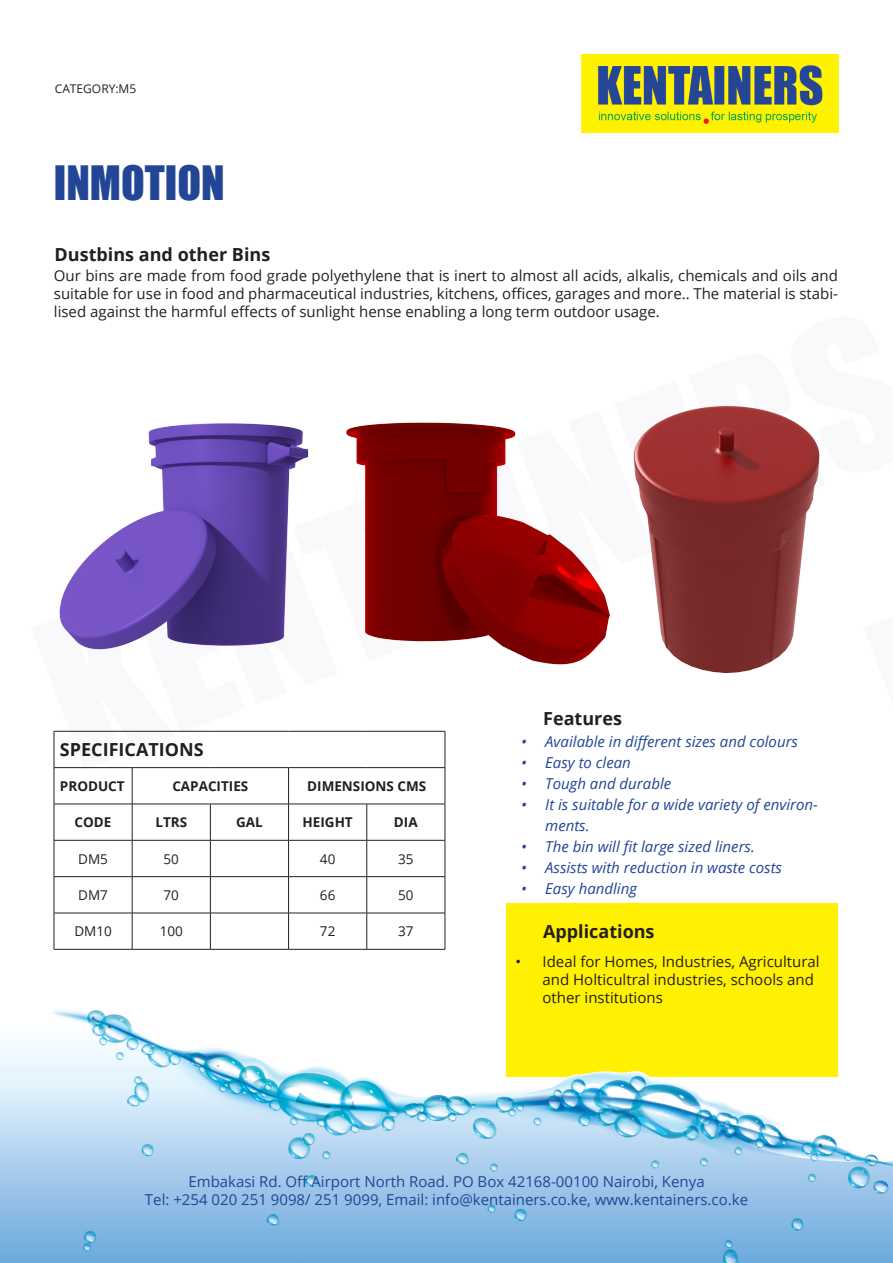
<style>
.page{position:relative;width:893px;height:1263px;background:#fff}
.page>*{position:absolute;margin:0;border:0;box-sizing:border-box;transform-origin:0 0}
.t1{font:43.5px "Impact";color:#224595}
.t2{font:700 18px "Open Sans";color:#231f20}
.paragraphs{font:15px/18px "Open Sans";color:#231f20;text-align:justify}
.t3{font:italic 15px/21px "Open Sans";color:#224595}
.t4{font:15px/18px "Open Sans";color:#224595;text-align:center}
.t5{font:700 13.5px "Open Sans";color:#231f20}
.t6{font:13.5px "Open Sans";color:#231f20}
.t7{font:12px "Open Sans";color:#231f20}
</style>
<div class="page">
<div style="left:507px;top:903px;width:331px;height:174px;background:#fff101"></div>
<img style="left:0;top:954px;width:893px;height:309px">
<img style="left:581px;top:54px;width:258px;height:79px">
<hr style="left:54px;top:731px;width:78px;height:1px;background:#231f20">
<hr style="left:54px;top:731px;width:1px;height:36px;background:#231f20">
<hr style="left:132px;top:731px;width:78px;height:1px;background:#231f20">
<hr style="left:210px;top:731px;width:79px;height:1px;background:#231f20">
<hr style="left:289px;top:731px;width:78px;height:1px;background:#231f20">
<hr style="left:367px;top:731px;width:78px;height:1px;background:#231f20">
<hr style="left:445px;top:731px;width:1px;height:36px;background:#231f20">
<hr style="left:54px;top:767px;width:78px;height:1px;background:#231f20">
<hr style="left:54px;top:768px;width:1px;height:36px;background:#231f20">
<hr style="left:132px;top:767px;width:78px;height:1px;background:#231f20">
<hr style="left:132px;top:768px;width:1px;height:36px;background:#231f20">
<hr style="left:210px;top:767px;width:79px;height:1px;background:#231f20">
<hr style="left:289px;top:767px;width:78px;height:1px;background:#231f20">
<hr style="left:288px;top:768px;width:1px;height:36px;background:#231f20">
<hr style="left:367px;top:767px;width:78px;height:1px;background:#231f20">
<hr style="left:445px;top:768px;width:1px;height:36px;background:#231f20">
<hr style="left:54px;top:804px;width:78px;height:1px;background:#231f20">
<hr style="left:54px;top:804px;width:1px;height:36px;background:#231f20">
<hr style="left:132px;top:804px;width:78px;height:1px;background:#231f20">
<hr style="left:132px;top:804px;width:1px;height:36px;background:#231f20">
<hr style="left:210px;top:804px;width:79px;height:1px;background:#231f20">
<hr style="left:210px;top:804px;width:1px;height:36px;background:#231f20">
<hr style="left:289px;top:804px;width:78px;height:1px;background:#231f20">
<hr style="left:288px;top:804px;width:1px;height:36px;background:#231f20">
<hr style="left:367px;top:804px;width:78px;height:1px;background:#231f20">
<hr style="left:366px;top:804px;width:1px;height:36px;background:#231f20">
<hr style="left:445px;top:804px;width:1px;height:36px;background:#231f20">
<hr style="left:54px;top:840px;width:78px;height:1px;background:#231f20">
<hr style="left:54px;top:840px;width:1px;height:36px;background:#231f20">
<hr style="left:132px;top:840px;width:78px;height:1px;background:#231f20">
<hr style="left:132px;top:840px;width:1px;height:36px;background:#231f20">
<hr style="left:210px;top:840px;width:79px;height:1px;background:#231f20">
<hr style="left:210px;top:840px;width:1px;height:36px;background:#231f20">
<hr style="left:289px;top:840px;width:78px;height:1px;background:#231f20">
<hr style="left:288px;top:840px;width:1px;height:36px;background:#231f20">
<hr style="left:367px;top:840px;width:78px;height:1px;background:#231f20">
<hr style="left:366px;top:840px;width:1px;height:36px;background:#231f20">
<hr style="left:445px;top:840px;width:1px;height:36px;background:#231f20">
<hr style="left:54px;top:876px;width:78px;height:1px;background:#231f20">
<hr style="left:54px;top:877px;width:1px;height:36px;background:#231f20">
<hr style="left:132px;top:876px;width:78px;height:1px;background:#231f20">
<hr style="left:132px;top:877px;width:1px;height:36px;background:#231f20">
<hr style="left:210px;top:876px;width:79px;height:1px;background:#231f20">
<hr style="left:210px;top:877px;width:1px;height:36px;background:#231f20">
<hr style="left:289px;top:876px;width:78px;height:1px;background:#231f20">
<hr style="left:288px;top:877px;width:1px;height:36px;background:#231f20">
<hr style="left:367px;top:876px;width:78px;height:1px;background:#231f20">
<hr style="left:366px;top:877px;width:1px;height:36px;background:#231f20">
<hr style="left:445px;top:877px;width:1px;height:36px;background:#231f20">
<hr style="left:54px;top:913px;width:78px;height:1px;background:#231f20">
<hr style="left:54px;top:913px;width:1px;height:36px;background:#231f20">
<hr style="left:132px;top:913px;width:78px;height:1px;background:#231f20">
<hr style="left:132px;top:913px;width:1px;height:36px;background:#231f20">
<hr style="left:210px;top:913px;width:79px;height:1px;background:#231f20">
<hr style="left:210px;top:913px;width:1px;height:36px;background:#231f20">
<hr style="left:289px;top:913px;width:78px;height:1px;background:#231f20">
<hr style="left:288px;top:913px;width:1px;height:36px;background:#231f20">
<hr style="left:367px;top:913px;width:78px;height:1px;background:#231f20">
<hr style="left:366px;top:913px;width:1px;height:36px;background:#231f20">
<hr style="left:445px;top:913px;width:1px;height:36px;background:#231f20">
<hr style="left:54px;top:949px;width:78px;height:1px;background:#231f20">
<hr style="left:132px;top:949px;width:78px;height:1px;background:#231f20">
<hr style="left:210px;top:949px;width:79px;height:1px;background:#231f20">
<hr style="left:289px;top:949px;width:78px;height:1px;background:#231f20">
<hr style="left:367px;top:949px;width:78px;height:1px;background:#231f20">
<img style="left:59px;top:423px;width:250px;height:227px">
<img style="left:346px;top:422px;width:264px;height:243px">
<img style="left:633px;top:406px;width:187px;height:267px">
<p class="t7" style="left:55px;top:80px;width:83px">CATEGORY:M5</p>
<p class="t1" style="left:54px;top:149px;width:172px">INMOTION</p>
<p class="t2" style="left:55px;top:242px;width:217px">Dustbins and other Bins</p>
<p class="paragraphs" style="left:54px;top:266px;width:786px">Our bins are made from food grade polyethylene that is inert to almost all acids, alkalis, chemicals and oils and suitable for use in food and pharmaceutical industries, kitchens, offices, garages and more.. The material is stabi&shy;lised against the harmful effects of sunlight hense enabling a long term outdoor usage.</p>
<p class="t2" style="left:60px;top:737px;width:145px">SPECIFICATIONS</p>
<p class="t5" style="left:60px;top:776px;width:66px">PRODUCT</p>
<p class="t5" style="left:172px;top:776px;width:78px">CAPACITIES</p>
<p class="t5" style="left:307px;top:776px;width:121px">DIMENSIONS CMS</p>
<p class="t5" style="left:75px;top:813px;width:38px">CODE</p>
<p class="t5" style="left:155px;top:813px;width:33px">LTRS</p>
<p class="t5" style="left:236px;top:813px;width:28px">GAL</p>
<p class="t5" style="left:303px;top:813px;width:52px">HEIGHT</p>
<p class="t5" style="left:394px;top:813px;width:25px">DIA</p>
<p class="t6" style="left:78px;top:849px;width:31px">DM5</p>
<p class="t6" style="left:164px;top:849px;width:17px">50</p>
<p class="t6" style="left:320px;top:849px;width:17px">40</p>
<p class="t6" style="left:398px;top:849px;width:17px">35</p>
<p class="t6" style="left:78px;top:886px;width:31px">DM7</p>
<p class="t6" style="left:164px;top:886px;width:17px">70</p>
<p class="t6" style="left:320px;top:886px;width:17px">66</p>
<p class="t6" style="left:398px;top:886px;width:17px">50</p>
<p class="t6" style="left:74px;top:922px;width:39px">DM10</p>
<p class="t6" style="left:160px;top:922px;width:25px">100</p>
<p class="t6" style="left:320px;top:922px;width:17px">72</p>
<p class="t6" style="left:398px;top:922px;width:17px">37</p>
<p class="t2" style="left:543px;top:705px;width:80px">Features</p>
<p class="t3" style="left:521px;top:731px;width:278px">• Available in different sizes and colours</p>
<p class="t3" style="left:521px;top:752px;width:111px">• Easy to clean</p>
<p class="t3" style="left:521px;top:773px;width:151px">• Tough and durable</p>
<p class="t3" style="left:545px;top:794px;width:274px;text-indent:-24px">• It is suitable for a wide variety of environ&shy;ments.</p>
<p class="t3" style="left:521px;top:836px;width:235px">• The bin will fit large sized liners.</p>
<p class="t3" style="left:521px;top:857px;width:262px">• Assists with reduction in waste costs</p>
<p class="t3" style="left:521px;top:878px;width:117px">• Easy handling</p>
<p class="t2" style="left:543px;top:919px;width:113px">Applications</p>
<p class="paragraphs" style="left:543px;top:952px;width:279px;text-align:left;text-indent:-27px">• Ideal for Homes, Industries, Agricultural and Holticultral industries, schools and other institutions</p>
<p class="t4" style="left:145px;top:1172px;width:605px">Embakasi Rd. Off Airport North Road. PO Box 42168-00100 Nairobi, Kenya<br>Tel: +254 020 251 9098/ 251 9099, Email: info@kentainers.co.ke, www.kentainers.co.ke</p>
</div>
